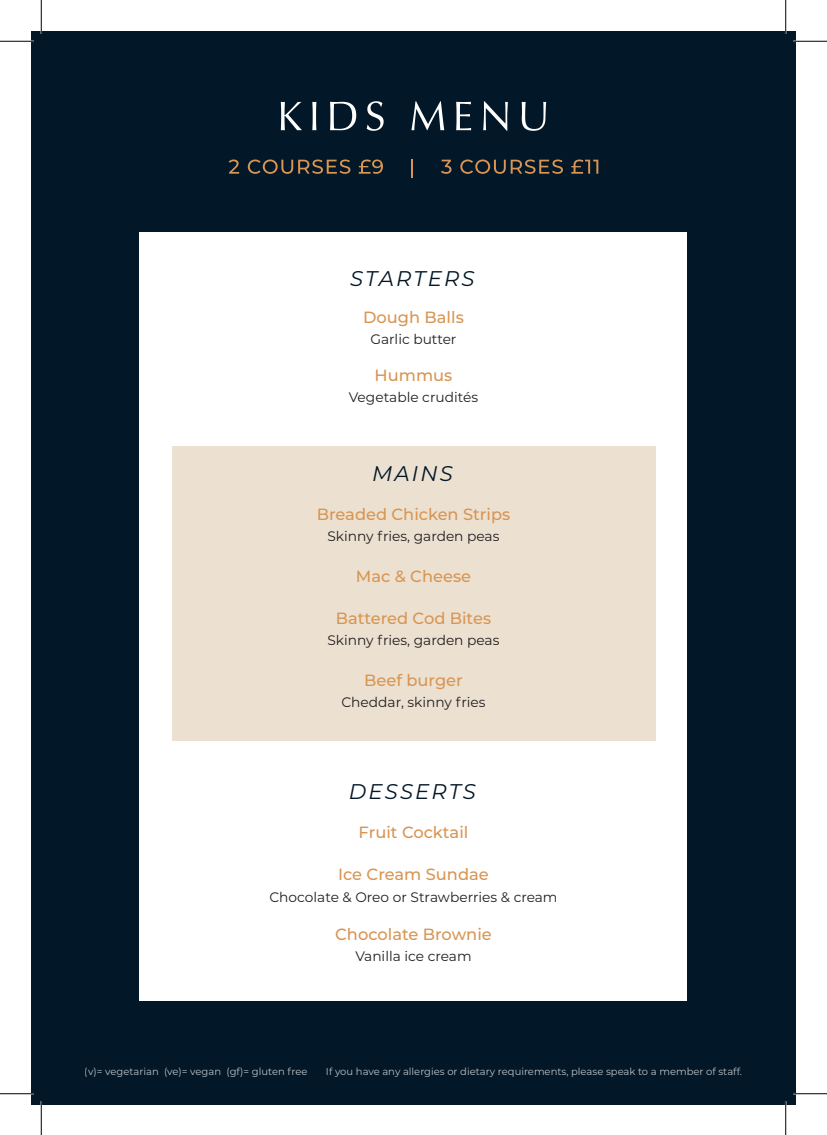
<style>
.page{position:relative;width:827px;height:1135px;background:#fff}
.page>*{position:absolute;margin:0;border:0;box-sizing:border-box;transform-origin:0 0}
.t1{font:italic 21.25px "Montserrat";letter-spacing:.1em;color:#021727}
.t2{font:500 16.25px "Montserrat";color:#d89553}
.t3{font:13.75px "Montserrat";color:#231f20}
.t4{font:10px "Montserrat";color:#fff}
</style>
<div class="page">
<div style="left:31px;top:31px;width:764px;height:1073px;background:#021727"></div>
<svg style="left:229px;top:159px;width:10px;height:15px"></svg>
<svg style="left:248px;top:159px;width:102px;height:15px"></svg>
<svg style="left:359px;top:159px;width:24px;height:15px"></svg>
<svg style="left:411px;top:159px;width:2px;height:19px"></svg>
<svg style="left:441px;top:160px;width:10px;height:14px"></svg>
<svg style="left:460px;top:159px;width:103px;height:15px"></svg>
<svg style="left:571px;top:159px;width:27px;height:15px"></svg>
<div style="left:139px;top:233px;width:548px;height:768px;background:#fff"></div>
<div style="left:172px;top:446px;width:483px;height:294px;background:#ece1d1"></div>
<svg style="left:281px;top:102px;width:21px;height:28px"></svg>
<svg style="left:312px;top:102px;width:4px;height:28px"></svg>
<svg style="left:330px;top:102px;width:26px;height:28px"></svg>
<svg style="left:366px;top:101px;width:17px;height:30px"></svg>
<svg style="left:411px;top:101px;width:33px;height:29px"></svg>
<svg style="left:456px;top:102px;width:15px;height:28px"></svg>
<svg style="left:483px;top:101px;width:25px;height:30px"></svg>
<svg style="left:521px;top:102px;width:25px;height:29px"></svg>
<hr style="left:0;top:40px;width:34px;height:2px;background:#fff">
<hr style="left:793px;top:40px;width:34px;height:2px;background:#fff">
<hr style="left:40px;top:0;width:2px;height:34px;background:#fff">
<hr style="left:40px;top:1101px;width:2px;height:34px;background:#fff">
<hr style="left:0;top:41px;width:34px;height:1px;background:#000">
<hr style="left:793px;top:41px;width:34px;height:1px;background:#000">
<hr style="left:0;top:1093px;width:34px;height:1px;background:#000">
<hr style="left:793px;top:1093px;width:34px;height:1px;background:#000">
<hr style="left:41px;top:0;width:1px;height:34px;background:#000">
<hr style="left:41px;top:1101px;width:1px;height:34px;background:#000">
<hr style="left:785px;top:0;width:1px;height:34px;background:#000">
<hr style="left:785px;top:1101px;width:1px;height:34px;background:#000">
<h1 class="t1" style="left:350px;top:264px;width:126px">STARTERS</h1>
<p class="t2" style="left:363px;top:306px;width:102px">Dough Balls</p>
<p class="t3" style="left:370px;top:330px;width:87px">Garlic butter</p>
<p class="t2" style="left:374px;top:364px;width:79px">Hummus</p>
<p class="t3" style="left:349px;top:388px;width:131px">Vegetable crudités</p>
<h1 class="t1" style="left:372px;top:458px;width:82px">MAINS</h1>
<p class="t2" style="left:317px;top:503px;width:195px">Breaded Chicken Strips</p>
<p class="t3" style="left:327px;top:527px;width:173px">Skinny fries, garden peas</p>
<p class="t2" style="left:356px;top:565px;width:117px">Mac &amp; Cheese</p>
<p class="t2" style="left:336px;top:607px;width:157px">Battered Cod Bites</p>
<p class="t3" style="left:327px;top:631px;width:173px">Skinny fries, garden peas</p>
<p class="t2" style="left:364px;top:669px;width:100px">Beef burger</p>
<p class="t3" style="left:341px;top:693px;width:146px">Cheddar, skinny fries</p>
<h1 class="t1" style="left:349px;top:777px;width:129px">DESSERTS</h1>
<p class="t2" style="left:358px;top:821px;width:111px">Fruit Cocktail</p>
<p class="t2" style="left:338px;top:863px;width:152px">Ice Cream Sundae</p>
<p class="t3" style="left:269px;top:887px;width:289px">Chocolate &amp; Oreo or Strawberries &amp; cream</p>
<p class="t2" style="left:335px;top:922px;width:158px">Chocolate Brownie</p>
<p class="t3" style="left:355px;top:946px;width:118px">Vanilla ice cream</p>
<p class="t4" style="left:85px;top:1064px;width:224px">(v)= vegetarian (ve)= vegan (gf)= gluten free</p>
<p class="t4" style="left:326px;top:1064px;width:417px">If you have any allergies or dietary requirements, please speak to a member of staff.</p>
</div>
